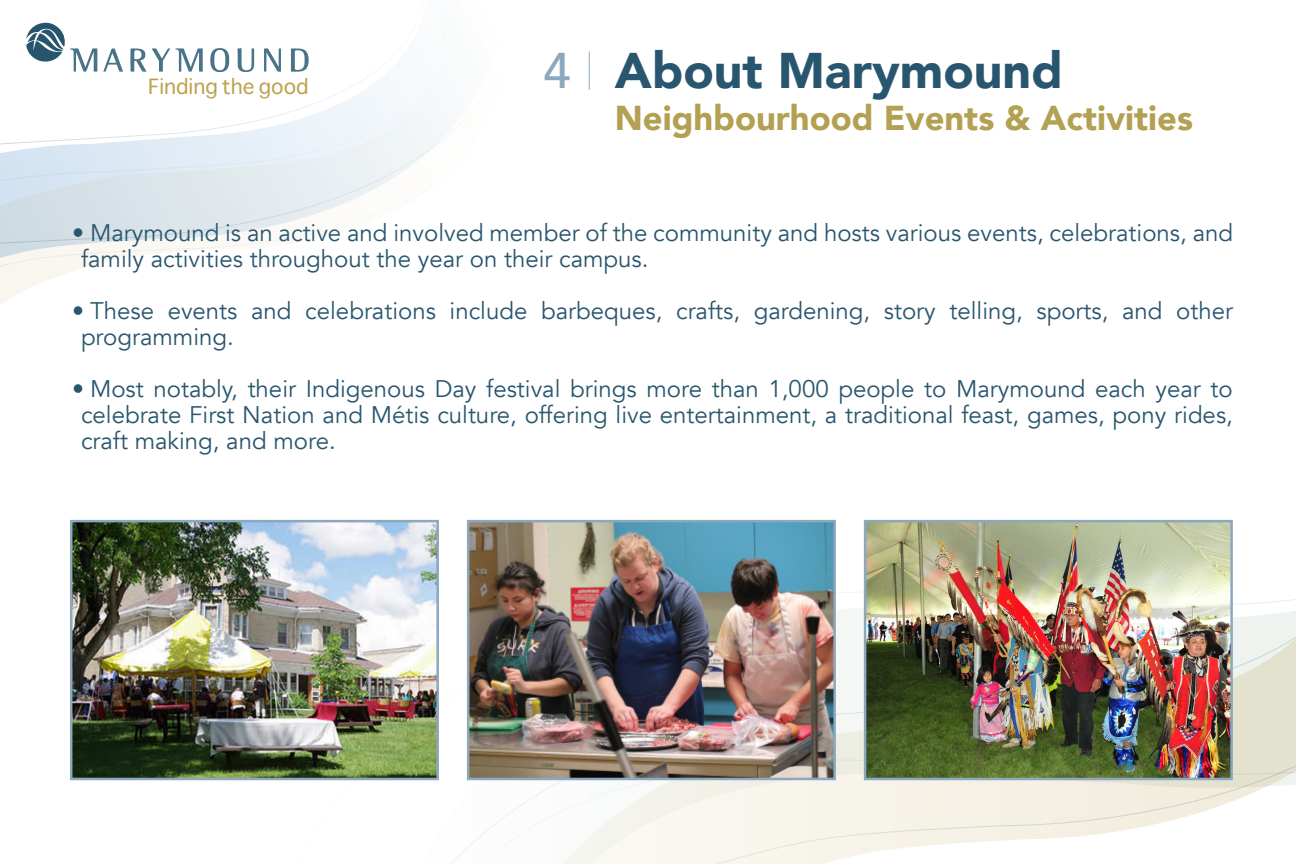
<style>
.page{position:relative;width:1296px;height:864px;background:#fff}
.page>*{position:absolute;margin:0;border:0;box-sizing:border-box;transform-origin:0 0}
.t1{font:900 50px "Avenir";color:#29566f}
.t2{font:500 50px "Avenir";color:#8ca8bf}
.t3{font:900 34.5px "Avenir";color:#b3a052}
.t4{font:24px/26px "Avenir";color:#29566f}
.t5{font:20.55px "Sathu";color:#bda24e}
</style>
<div class="page">
<svg style="left:0;top:48px;width:443px;height:257px"></svg>
<svg style="left:202px;top:519px;width:1094px;height:345px"></svg>
<svg style="left:291px;top:48px;width:18px;height:24px"></svg>
<svg style="left:210px;top:48px;width:19px;height:24px"></svg>
<svg style="left:264px;top:48px;width:17px;height:24px"></svg>
<svg style="left:238px;top:48px;width:16px;height:24px"></svg>
<svg style="left:103px;top:48px;width:20px;height:24px"></svg>
<svg style="left:130px;top:48px;width:73px;height:24px"></svg>
<svg style="left:26px;top:22px;width:71px;height:50px"></svg>
<hr style="left:589px;top:51px;width:1px;height:39px;background:#8ca8bf">
<img style="left:470px;top:523px;width:363px;height:254px">
<div style="left:467px;top:520px;width:369px;height:260px;border:2px solid #8ca8bf"></div>
<img style="left:867px;top:523px;width:363px;height:254px">
<div style="left:864px;top:520px;width:369px;height:260px;border:2px solid #8ca8bf"></div>
<img style="left:73px;top:523px;width:363px;height:254px">
<div style="left:70px;top:520px;width:369px;height:260px;border:2px solid #8ca8bf"></div>
<p class="t5" style="left:148px;top:69px;width:162px">Finding the good</p>
<p class="t2" style="left:543px;top:28px;width:29px">4</p>
<p class="t1" style="left:615px;top:28px;width:450px">About Marymound</p>
<p class="t3" style="left:615px;top:88px;width:580px">Neighbourhood Events &amp; Activities</p>
<p class="t4" style="left:81px;top:220px;width:1154px;text-indent:-9px">• Marymound is an active and involved member of the community and hosts various events, celebrations, and family activities throughout the year on their campus.</p>
<p class="t4" style="left:81px;top:298px;width:1154px;text-indent:-9px">• These events and celebrations include barbeques, crafts, gardening, story telling, sports, and other programming.</p>
<p class="t4" style="left:81px;top:376px;width:1153px;text-align:justify;text-indent:-9px">• Most notably, their Indigenous Day festival brings more than 1,000 people to Marymound each year to celebrate First Nation and Métis culture, offering live entertainment, a traditional feast, games, pony rides, craft making, and more.</p>
</div>
